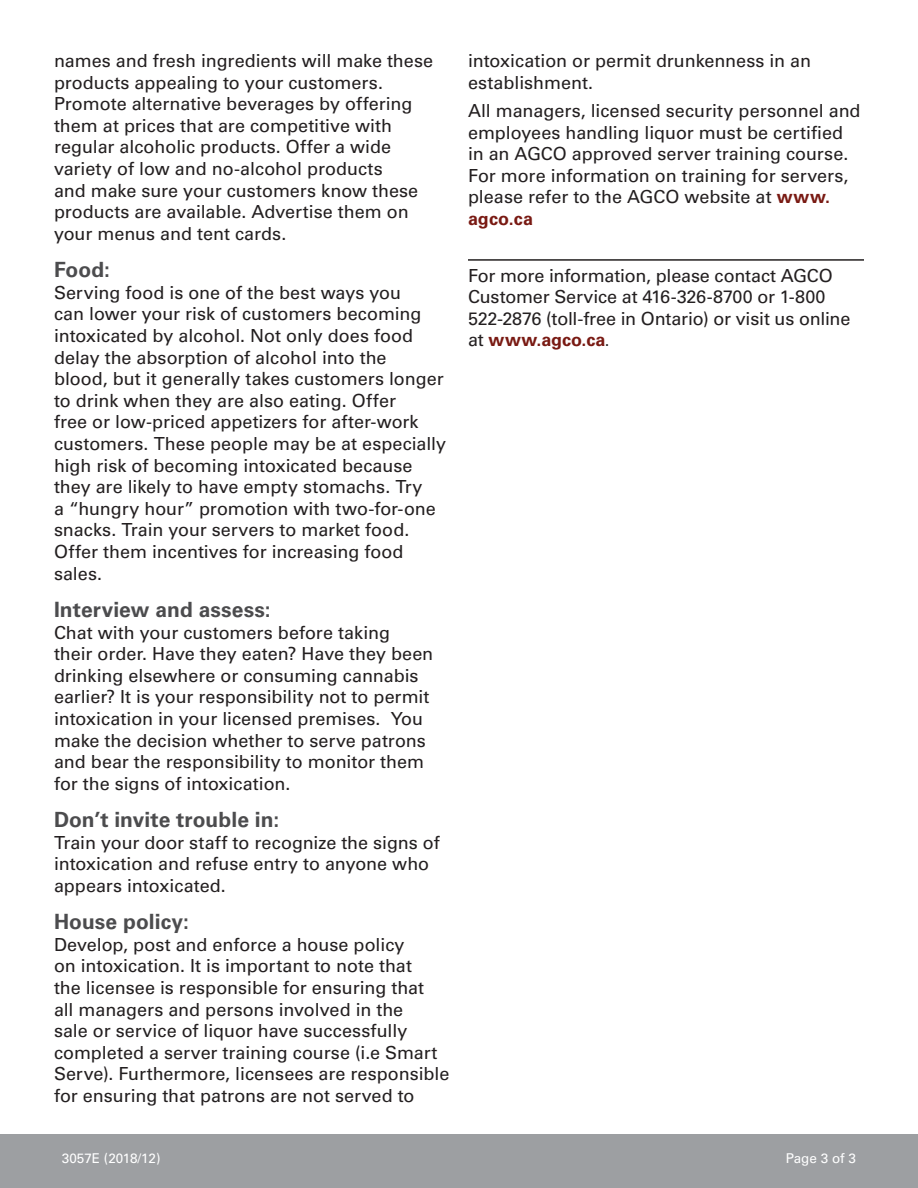
<style>
.page{position:relative;width:918px;height:1188px;background:#fff}
.page>*{position:absolute;margin:0;border:0;box-sizing:border-box;transform-origin:0 0}
.t1{font:700 21px "Univers LT Std";letter-spacing:.005em;color:#4c4c4e}
.Contact_Us{font:18px/21.6px "Univers LT Std";color:#231f20}
.t2{font:13.5px "Univers LT Std";color:#fff}
.s1{font-weight:700;color:#791a13}
.s2{font-stretch:condensed}
</style>
<div class="page">
<div style="left:0;top:1134px;width:918px;height:54px;background:#9d9fa2"></div>
<hr style="left:468px;top:259px;width:396px;height:2px;background:#231f20">
<p class="Contact_Us" style="left:54px;top:50px;width:381px">names and fresh ingredients will make these products appealing to your customers.<br>Promote alternative beverages by offering them at prices that are competitive with regular alcoholic products. Offer a wide variety of low and no-alcohol products<br>and make sure your customers know these products are available. Advertise them on your menus and tent cards.</p>
<h3 class="t1" style="left:54px;top:257px;width:57px">Food:</h3>
<p class="Contact_Us" style="left:54px;top:282px;width:394px">Serving food is one of the best ways you<br>can lower your risk of customers becoming intoxicated by alcohol. Not only does food delay the absorption of alcohol into the<br>blood, but it generally takes customers longer to drink when they are also eating. Offer<br>free or low-priced appetizers for after-work customers. These people may be at especially high risk of becoming intoxicated because they are likely to have empty stomachs. Try<br>a “hungry hour” promotion with two-for-one snacks. Train your servers to market food.<br>Offer them incentives for increasing food sales.</p>
<h3 class="t1" style="left:54px;top:597px;width:218px">Interview and assess:</h3>
<p class="Contact_Us" style="left:54px;top:621px;width:381px">Chat with your customers before taking<br>their order. Have they eaten? Have they been drinking elsewhere or consuming cannabis earlier? It is your responsibility not to permit intoxication in your licensed premises. You make the decision whether to serve patrons and bear the responsibility to monitor them for the signs of intoxication.</p>
<h3 class="t1" style="left:54px;top:807px;width:227px">Don’t invite trouble in:</h3>
<p class="Contact_Us" style="left:54px;top:832px;width:387px">Train your door staff to recognize the signs of intoxication and refuse entry to anyone who appears intoxicated.</p>
<h3 class="t1" style="left:54px;top:910px;width:136px">House policy:</h3>
<p class="Contact_Us" style="left:54px;top:934px;width:397px">Develop, post and enforce a house policy<br>on intoxication. It is important to note that<br>the licensee is responsible for ensuring that<br>all managers and persons involved in the<br>sale or service of liquor have successfully completed a server training course (i.e Smart Serve). Furthermore, licensees are responsible for ensuring that patrons are not served to</p>
<p class="Contact_Us" style="left:468px;top:50px;width:345px">intoxication or permit drunkenness in an establishment.</p>
<p class="Contact_Us" style="left:468px;top:100px;width:394px">All managers, licensed security personnel and employees handling liquor must be certified in an AGCO approved server training course.<br>For more information on training for servers, please refer to the AGCO website at <span class="s1">www. agco.ca</span></p>
<p class="Contact_Us" style="left:468px;top:265px;width:384px">For more information, please contact AGCO Customer Service at 416-326-8700 or 1-800<br>522-2876 (toll-free in Ontario) or visit us online at <span class="s1">www.agco.ca</span><span class="s2">.</span></p>
<p class="t2" style="left:62px;top:1150px;width:100px">3057E (2018/12)</p>
<p class="t2" style="left:786px;top:1150px;width:72px">Page 3 of 3</p>
</div>
